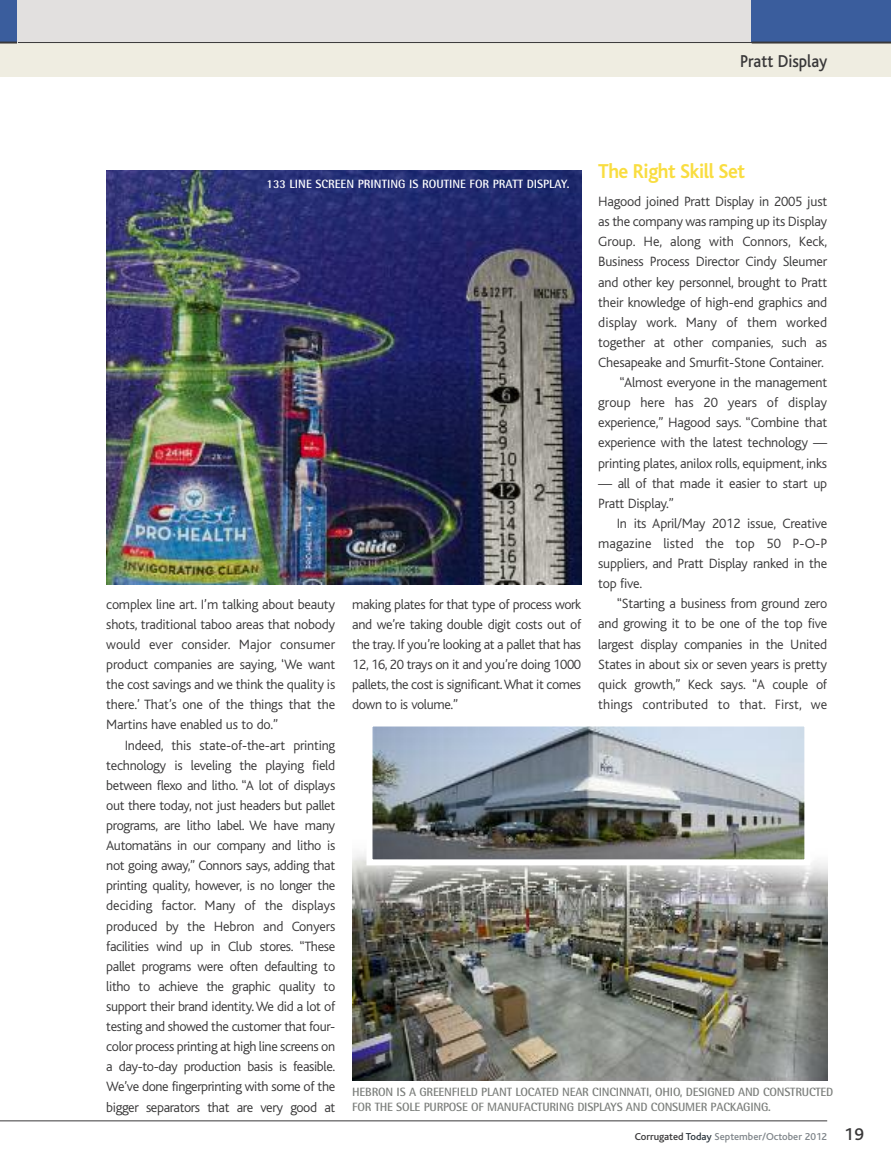
<style>
.page{position:relative;width:891px;height:1175px;background:#fff}
.page>*{position:absolute;margin:0;border:0;box-sizing:border-box;transform-origin:0 0}
.t1{font:700 21px "Bliss";letter-spacing:-.02em;color:#f9dd40;scale:.95 1}
.t2{font:500 18px "Bliss";color:#393839;scale:.9 1}
.t3{font:300 14.1px/20.1px "Bliss";letter-spacing:-.015em;color:#393839;text-align:justify}
.t4{font:700 12px/15px "Rotis Semi Sans";letter-spacing:-.015em;color:#7d807d}
.t5{font:700 12px "Rotis Semi Sans";color:#fff}
.t6{font:500 10.5px "Bliss";color:#7f858a}
.s1{color:#393839}
.s2{color:#2a343c}
.s3{font-size:17.85px;color:#393839}
</style>
<div class="page">
<img style="left:352px;top:852px;width:475px;height:228px">
<div style="left:0;top:0;width:891px;height:77px;background:#efede1"></div>
<div style="left:0;top:0;width:891px;height:43px;background:#e2e0df"></div>
<div style="left:752px;top:0;width:139px;height:43px;background:#3a5d9d"></div>
<hr style="left:0;top:42px;width:891px;height:1px;background:#393839">
<hr style="left:0;top:1120px;width:827px;height:1px;background:#393839">
<div style="left:0;top:0;width:17px;height:43px;background:#3a5d9d"></div>
<svg style="left:0;top:42px;width:17px;height:1px"></svg>
<img style="left:374px;top:727px;width:429px;height:131px">
<div style="left:367px;top:720px;width:443px;height:145px;border:6px solid #fff"></div>
<img style="left:106px;top:170px;width:475px;height:414px">
<p class="t2" style="left:740px;top:55px;width:98px">Pratt Display</p>
<h1 class="t1" style="left:598px;top:164px;width:156px">The Right Skill Set</h1>
<p class="t3" style="left:598px;top:193px;width:230px;text-align:right">Hagood joined Pratt Display in 2005 just as the company was ramping up its Display Group. He, along with Connors, Keck, Business Process Director Cindy Sleumer and other key personnel, brought to Pratt their knowledge of high-end graphics and display work. Many of them worked together at other companies, such as Chesapeake and Smurfit-Stone Container. “Almost everyone in the management group here has 20 years of display experience,” Hagood says. “Combine that experience with the latest technology — printing plates, anilox rolls, equipment, inks</p>
<p class="t3" style="left:598px;top:474px;width:230px">— all of that made it easier to start up<br>Pratt Display.”</p>
<p class="t3" style="left:598px;top:514px;width:230px;text-indent:18px">In its April/May 2012 issue, Creative magazine listed the top 50 P-O-P suppliers, and Pratt Display ranked in the top five.</p>
<p class="t3" style="left:598px;top:595px;width:230px;text-indent:18px">“Starting a business from ground zero and growing it to be one of the top five largest display companies in the United States in about six or seven years is pretty quick growth,” Keck says. “A couple of things contributed to that. First, we</p>
<p class="t5" style="left:267px;top:180px;width:304px">133 LINE SCREEN PRINTING IS ROUTINE FOR PRATT DISPLAY.</p>
<p class="t3" style="left:106px;top:595px;width:230px">complex line art. I’m talking about beauty shots, traditional taboo areas that nobody would ever consider. Major consumer product companies are saying, ‘We want the cost savings and we think the quality is there.’ That’s one of the things that the Martins have enabled us to do.”</p>
<p class="t3" style="left:106px;top:736px;width:230px;text-indent:18px">Indeed, this state-of-the-art printing technology is leveling the playing field between flexo and litho. “A lot of displays out there today, not just headers but pallet programs, are litho label. We have many Automatäns in our company and litho is not going away,” Connors says, adding that printing quality, however, is no longer the deciding factor. Many of the displays produced by the Hebron and Conyers facilities wind up in Club stores. “These pallet programs were often defaulting to litho to achieve the graphic quality to support their brand identity.We did a lot of testing and showed the customer that four&shy;color process printing at high line screens on a day-to-day production basis is feasible.<br>We’ve done fingerprinting with some of the bigger separators that are very good at</p>
<p class="t3" style="left:352px;top:595px;width:230px">making plates for that type of process work and we’re taking double digit costs out of the tray. If you’re looking at a pallet that has 12, 16, 20 trays on it and you’re doing 1000 pallets, the cost is significant.What it comes down to is volume.”</p>
<p class="t4" style="left:352px;top:1085px;width:483px">HEBRON IS A GREENFIELD PLANT LOCATED NEAR CINCINNATI, OHIO, DESIGNED AND CONSTRUCTED<br>FOR THE SOLE PURPOSE OF MANUFACTURING DISPLAYS AND CONSUMER PACKAGING.</p>
<p class="t6" style="left:635px;top:1132px;width:230px"><span class="s1">Corrugated</span> <span class="s2">Today</span> September/October 2012 <span class="s3">19</span></p>
</div>
